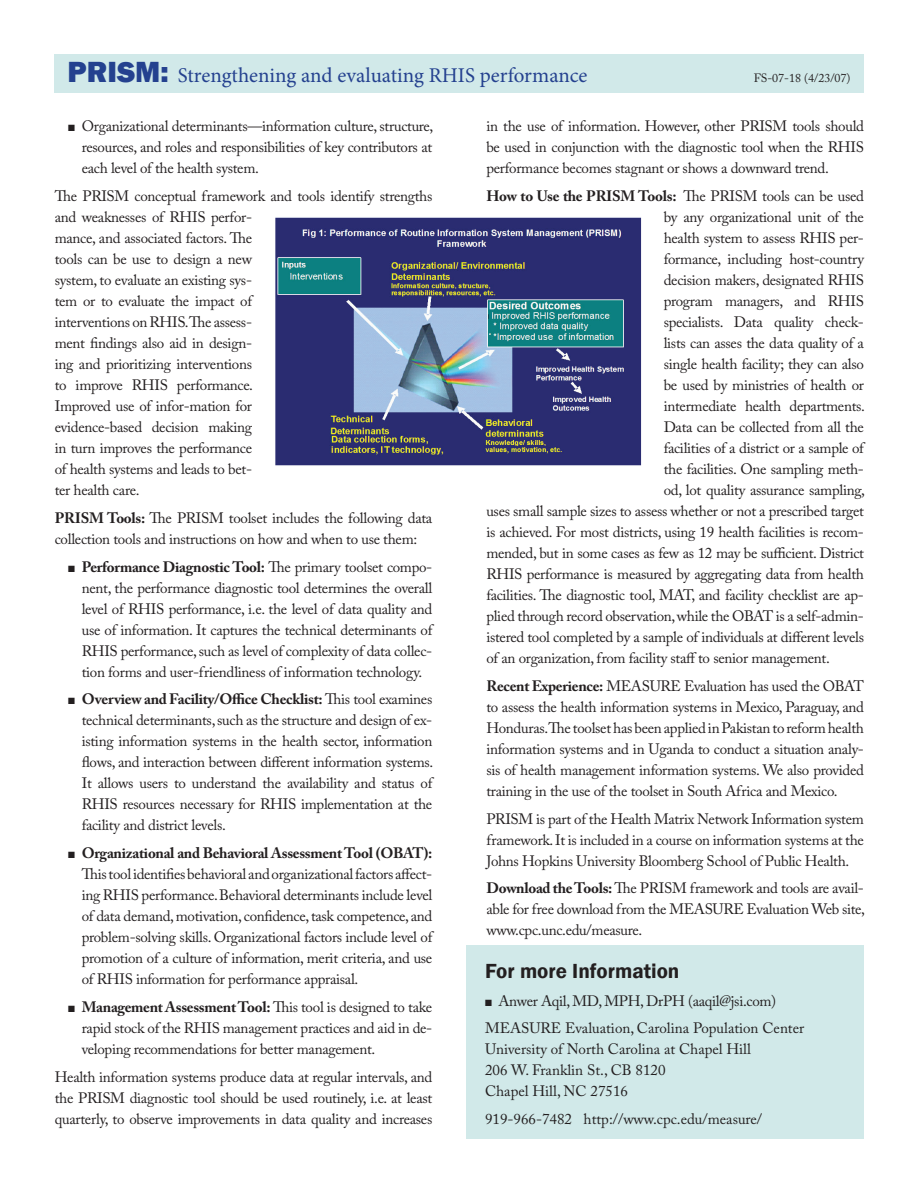
<style>
.page{position:relative;width:918px;height:1188px;background:#fff}
.page>*{position:absolute;margin:0;border:0;box-sizing:border-box;transform-origin:0 0}
.t1{font:21px "Minion Pro";color:#24418f}
.t2{font:600 21px "Franklin Gothic";color:#231f20}
.t3{font:15px/21px "Adobe Caslon Pro";letter-spacing:-.02em;color:#231f20;text-align:justify}
.t4{font:15px/21px "Adobe Caslon Pro";color:#231f20}
.t5{font:700 15px "Adobe Caslon Pro";letter-spacing:-.02em;color:#231f20}
.t6{font:12px "Adobe Caslon Pro";color:#231f20}
.t7{font:9px "Zapf Dingbats";color:#231f20}
.s1{font-family:"Franklin Gothic";font-weight:800;font-size:30px}
.s2{font-weight:700}
.s3{font-weight:400}
</style>
<div class="page">
<div style="left:54px;top:54px;width:810px;height:39px;background:#d1e9e9"></div>
<div style="left:466px;top:946px;width:398px;height:193px;background:#d1e9e9"></div>
<img style="left:275px;top:217px;width:367px;height:249px">
<h1 class="t1" style="left:68px;top:61px;width:522px"><span class="s1">PRISM:</span> Strengthening and evaluating RHIS performance</h1>
<p class="t6" style="left:754px;top:71px;width:98px">FS-07-18 (4/23/07)</p>
<p class="t3" style="left:82px;top:116px;width:353px">Organizational determinants—information culture, structure, resources, and roles and responsibilities of key contributors at each level of the health system.</p>
<p class="t3" style="left:55px;top:185px;width:379px;text-align:left">The PRISM conceptual framework and tools identify strengths and weaknesses of RHIS perfor-<br>mance, and associated factors. The<br>tools can be use to design a new<br>system, to evaluate an existing sys-<br>tem or to evaluate the impact of<br>interventions on RHIS.The assess-<br>ment findings also aid in design-<br>ing and prioritizing interventions<br>to improve RHIS performance.<br>Improved use of infor-mation for<br>evidence-based decision making<br>in turn improves the performance<br>of health systems and leads to bet-<br>ter health care.</p>
<p class="t3" style="left:55px;top:507px;width:379px"><span class="s2">PRISM Tools:</span> The PRISM toolset includes the following data collection tools and instructions on how and when to use them:</p>
<p class="t3" style="left:82px;top:556px;width:352px"><span class="s2">Performance Diagnostic Tool:</span> The primary toolset compo&shy;nent, the performance diagnostic tool determines the overall level of RHIS performance, i.e. the level of data quality and use of information. It captures the technical determinants of RHIS performance, such as level of complexity of data collec&shy;tion forms and user-friendliness of information technology.</p>
<p class="t3" style="left:82px;top:689px;width:353px"><span class="s2">Overview and Facility/Office Checklist:</span> This tool examines technical determinants, such as the structure and design of ex&shy;isting information systems in the health sector, information flows, and interaction between different information systems.<br>It allows users to understand the availability and status of RHIS resources necessary for RHIS implementation at the facility and district levels.</p>
<p class="t5" style="left:82px;top:844px;width:352px">Organizational and Behavioral Assessment Tool (OBAT):</p>
<p class="t3" style="left:82px;top:863px;width:352px">This tool identifies behavioral and organizational factors affect&shy;ing RHIS performance. Behavioral determinants include level of data demand, motivation, confidence, task competence, and problem-solving skills. Organizational factors include level of promotion of a culture of information, merit criteria, and use of RHIS information for performance appraisal.</p>
<p class="t3" style="left:82px;top:996px;width:352px"><span class="s2">Management Assessment Tool:</span> This tool is designed to take rapid stock of the RHIS management practices and aid in de&shy;veloping recommendations for better management.</p>
<p class="t3" style="left:55px;top:1066px;width:379px">Health information systems produce data at regular intervals, and the PRISM diagnostic tool should be used routinely, i.e. at least quarterly, to observe improvements in data quality and increases</p>
<p class="t7" style="left:68px;top:124px;width:8px">■</p>
<p class="t7" style="left:68px;top:564px;width:8px">■</p>
<p class="t7" style="left:68px;top:697px;width:8px">■</p>
<p class="t7" style="left:68px;top:851px;width:8px">■</p>
<p class="t7" style="left:68px;top:1004px;width:8px">■</p>
<p class="t3" style="left:486px;top:116px;width:379px">in the use of information. However, other PRISM tools should be used in conjunction with the diagnostic tool when the RHIS performance becomes stagnant or shows a downward trend.</p>
<p class="t5" style="left:486px;top:187px;width:379px">How to Use the PRISM Tools: <span class="s3">The PRISM tools can be used</span></p>
<p class="t3" style="left:664px;top:206px;width:202px">by any organizational unit of the</p>
<p class="t3" style="left:664px;top:227px;width:202px">health system to assess RHIS per-</p>
<p class="t3" style="left:664px;top:248px;width:202px">formance, including host-country</p>
<p class="t3" style="left:664px;top:269px;width:202px">decision makers, designated RHIS</p>
<p class="t3" style="left:664px;top:290px;width:202px">program managers, and RHIS</p>
<p class="t3" style="left:664px;top:311px;width:202px">specialists. Data quality check-</p>
<p class="t3" style="left:664px;top:332px;width:202px">lists can asses the data quality of a</p>
<p class="t3" style="left:664px;top:353px;width:202px">single health facility; they can also</p>
<p class="t3" style="left:664px;top:374px;width:202px">be used by ministries of health or</p>
<p class="t3" style="left:664px;top:395px;width:203px">intermediate health departments.</p>
<p class="t3" style="left:664px;top:416px;width:202px">Data can be collected from all the</p>
<p class="t3" style="left:664px;top:437px;width:202px">facilities of a district or a sample of</p>
<p class="t3" style="left:664px;top:458px;width:202px">the facilities. One sampling meth-</p>
<p class="t3" style="left:664px;top:479px;width:203px">od, lot quality assurance sampling,</p>
<p class="t3" style="left:486px;top:500px;width:379px">uses small sample sizes to assess whether or not a prescribed target</p>
<p class="t3" style="left:486px;top:521px;width:379px">is achieved. For most districts, using 19 health facilities is recom-</p>
<p class="t3" style="left:486px;top:542px;width:379px">mended, but in some cases as few as 12 may be sufficient. District</p>
<p class="t3" style="left:486px;top:563px;width:379px">RHIS performance is measured by aggregating data from health</p>
<p class="t3" style="left:486px;top:584px;width:379px">facilities. The diagnostic tool, MAT, and facility checklist are ap-</p>
<p class="t3" style="left:486px;top:605px;width:379px">plied through record observation, while the OBAT is a self-admin-</p>
<p class="t3" style="left:486px;top:626px;width:379px">istered tool completed by a sample of individuals at different levels</p>
<p class="t3" style="left:486px;top:647px;width:345px">of an organization, from facility staff to senior management.</p>
<p class="t3" style="left:486px;top:675px;width:379px"><span class="s2">Recent Experience:</span> MEASURE Evaluation has used the OBAT to assess the health information systems in Mexico, Paraguay, and Honduras.The toolset has been applied in Pakistan to reform health information systems and in Uganda to conduct a situation analy&shy;sis of health management information systems. We also provided training in the use of the toolset in South Africa and Mexico.</p>
<p class="t3" style="left:486px;top:808px;width:379px">PRISM is part of the Health Matrix Network Information system framework. It is included in a course on information systems at the Johns Hopkins University Bloomberg School of Public Health.</p>
<p class="t3" style="left:486px;top:878px;width:380px"><span class="s2">Download the Tools:</span> The PRISM framework and tools are avail&shy;able for free download from the MEASURE Evaluation Web site, www.cpc.unc.edu/measure.</p>
<h1 class="t2" style="left:485px;top:958px;width:196px">For more Information</h1>
<p class="t4" style="left:485px;top:987px;width:321px;line-height:27.8px;text-indent:14px">Anwer Aqil, MD, MPH, DrPH (aaqil@jsi.com)<br>MEASURE Evaluation, Carolina Population Center</p>
<p class="t4" style="left:485px;top:1039px;width:268px">University of North Carolina at Chapel Hill<br>206 W. Franklin St., CB 8120<br>Chapel Hill, NC 27516</p>
<p class="t4" style="left:485px;top:1108px;width:279px">919-966-7482 http://www.cpc.edu/measure/</p>
<p class="t7" style="left:485px;top:998px;width:8px">■</p>
</div>
